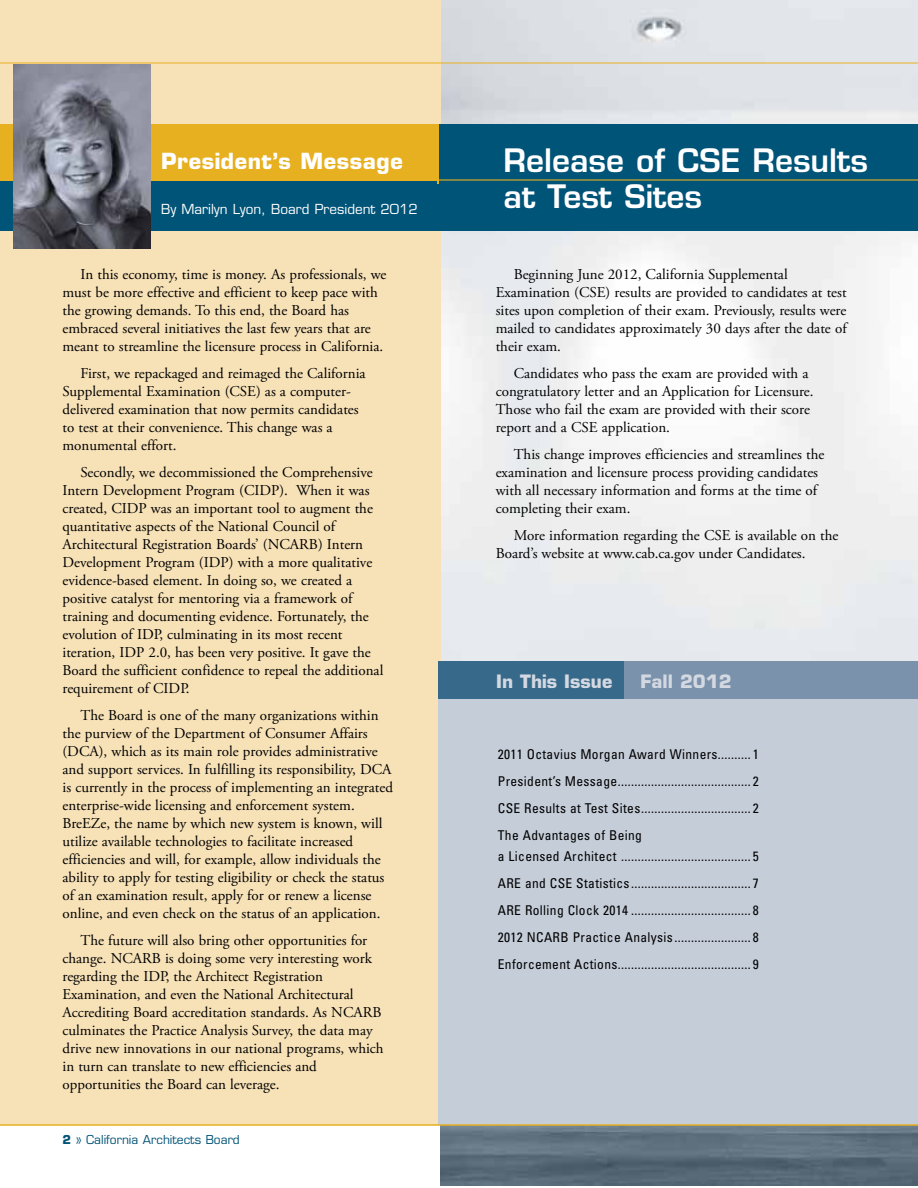
<style>
.page{position:relative;width:918px;height:1188px;background:#fff}
.page>*{position:absolute;margin:0;border:0;box-sizing:border-box;transform-origin:0 0}
.t1{font:600 31.5px/36px "Eurostile";color:#fff}
.t2{font:700 21.6px "Eurostile";letter-spacing:.025em;color:#fff}
.t3{font:700 18px "Eurostile";color:#d3d8e1}
.t4{font:15px/18px "Adobe Garamond Pro";color:#000}
.t5{font:condensed 13.5px/27px "Univers";letter-spacing:.025em;color:#000;text-align:justify}
.t6{font:13.5px "Eurostile";color:#fff}
.t7{font:12px "Eurostile";color:#005478}
.s1{font-weight:700}
</style>
<div class="page">
<img style="left:441px;top:0;width:477px;height:1186px">
<div style="left:0;top:0;width:441px;height:1125px;background:#f7e1b7"></div>
<div style="left:438px;top:699px;width:480px;height:426px;background:#c5cdd9"></div>
<div style="left:438px;top:661px;width:211px;height:38px;background:#37698a"></div>
<div style="left:625px;top:661px;width:293px;height:38px;background:#7a92ac"></div>
<div style="left:437px;top:124px;width:481px;height:107px;background:#005478"></div>
<div style="left:0;top:125px;width:438px;height:59px;background:#e7b020"></div>
<div style="left:0;top:181px;width:437px;height:50px;background:#005478"></div>
<img style="left:14px;top:64px;width:136px;height:185px">
<hr style="left:425px;top:179px;width:493px;height:2px;background:#e7b020">
<hr style="left:0;top:63px;width:918px;height:1px;background:#e7b020">
<hr style="left:0;top:1125px;width:918px;height:1px;background:#e7b020">
<h2 class="t2" style="left:161px;top:147px;width:243px">President’s Message</h2>
<p class="t6" style="left:161px;top:201px;width:258px">By Marilyn Lyon, Board President 2012</p>
<p class="t4" style="left:63px;top:265px;width:325px;text-indent:18px">In this economy, time is money. As professionals, we must be more effective and efficient to keep pace with the growing demands. To this end, the Board has embraced several initiatives the last few years that are meant to streamline the licensure process in California.</p>
<p class="t4" style="left:63px;top:364px;width:305px;text-indent:18px">First, we repackaged and reimaged the California Supplemental Examination (CSE) as a computer&shy;delivered examination that now permits candidates to test at their convenience. This change was a monumental effort.</p>
<p class="t4" style="left:63px;top:463px;width:322px;text-indent:18px">Secondly, we decommissioned the Comprehensive Intern Development Program (CIDP). When it was created, CIDP was an important tool to augment the quantitative aspects of the National Council of Architectural Registration Boards’ (NCARB) Intern Development Program (IDP) with a more qualitative evidence-based element. In doing so, we created a positive catalyst for mentoring via a framework of training and documenting evidence. Fortunately, the evolution of IDP, culminating in its most recent iteration, IDP 2.0, has been very positive. It gave the Board the sufficient confidence to repeal the additional requirement of CIDP.</p>
<p class="t4" style="left:63px;top:706px;width:332px;text-indent:18px">The Board is one of the many organizations within the purview of the Department of Consumer Affairs (DCA), which as its main role provides administrative and support services. In fulfilling its responsibility, DCA is currently in the process of implementing an integrated enterprise-wide licensing and enforcement system.<br>BreEZe, the name by which new system is known, will utilize available technologies to facilitate increased efficiencies and will, for example, allow individuals the ability to apply for testing eligibility or check the status of an examination result, apply for or renew a license online, and even check on the status of an application.</p>
<p class="t4" style="left:63px;top:931px;width:323px;text-indent:18px">The future will also bring other opportunities for change. NCARB is doing some very interesting work regarding the IDP, the Architect Registration Examination, and even the National Architectural Accrediting Board accreditation standards. As NCARB culminates the Practice Analysis Survey, the data may drive new innovations in our national programs, which in turn can translate to new efficiencies and opportunities the Board can leverage.</p>
<p class="t7" style="left:63px;top:1132px;width:179px"><span class="s1">2</span> » California Architects Board</p>
<h1 class="t1" style="left:503px;top:142px;width:366px">Release of CSE Results at Test Sites</h1>
<p class="t4" style="left:496px;top:265px;width:352px;text-indent:18px">Beginning June 2012, California Supplemental Examination (CSE) results are provided to candidates at test sites upon completion of their exam. Previously, results were mailed to candidates approximately 30 days after the date of their exam.</p>
<p class="t4" style="left:496px;top:364px;width:319px;text-indent:18px">Candidates who pass the exam are provided with a congratulatory letter and an Application for Licensure.<br>Those who fail the exam are provided with their score report and a CSE application.</p>
<p class="t4" style="left:496px;top:445px;width:330px;text-indent:18px">This change improves efficiencies and streamlines the examination and licensure process providing candidates with all necessary information and forms at the time of completing their exam.</p>
<p class="t4" style="left:496px;top:526px;width:344px;text-indent:18px">More information regarding the CSE is available on the<br>Board’s website at www.cab.ca.gov under Candidates.</p>
<p class="t3" style="left:496px;top:670px;width:118px">In This Issue</p>
<p class="t3" style="left:640px;top:670px;width:93px">Fall 2012</p>
<p class="t5" style="left:498px;top:741px;width:262px">2011 Octavius Morgan Award Winners.......... 1<br>President’s Message........................................ 2<br>CSE Results at Test Sites................................. 2<br>The Advantages of Being</p>
<p class="t5" style="left:498px;top:843px;width:262px">a Licensed Architect ....................................... 5<br>ARE and CSE Statistics.................................... 7<br>ARE Rolling Clock 2014 .................................... 8<br>2012 NCARB Practice Analysis....................... 8<br>Enforcement Actions........................................ 9</p>
</div>
